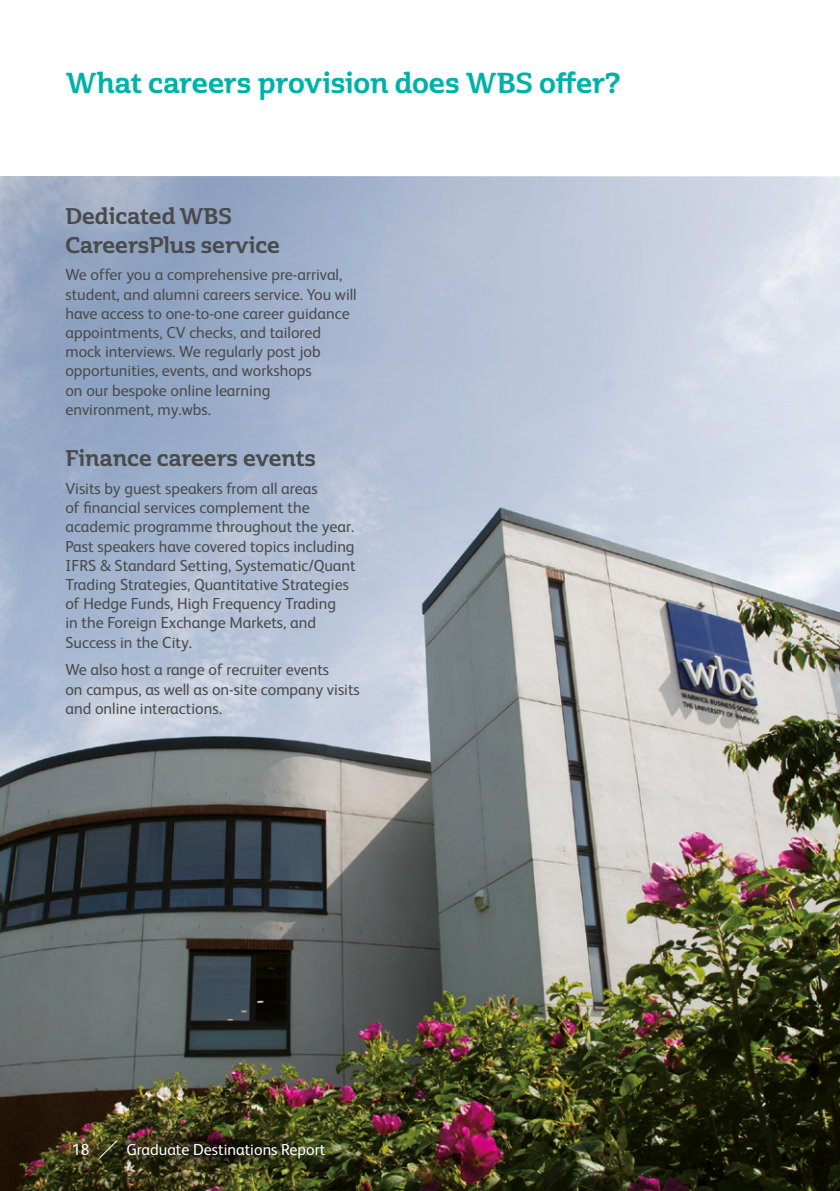
<style>
.page{position:relative;width:840px;height:1191px;background:#fff}
.page>*{position:absolute;margin:0;border:0;box-sizing:border-box;transform-origin:0 0}
.t1{font:28px "Cabrito Semi Nor Bol";letter-spacing:-.005em;color:#00b1aa}
.t2{font:22px/28.8px "Cabrito Semi Nor Bol";color:#4a4a49}
.t3{font:16px/19.2px "FS Albert";color:#4a4a49}
.t4{font:16px "FS Albert";color:#fff}
</style>
<div class="page">
<img style="left:0;top:176px;width:839px;height:1015px">
<img style="left:61px;top:1132px;width:277px;height:33px;border-radius:50%">
<svg style="left:98px;top:1139px;width:20px;height:20px"></svg>
<h1 class="t1" style="left:66px;top:66px;width:556px">What careers provision does WBS offer?</h1>
<h2 class="t2" style="left:65px;top:202px;width:216px">Dedicated WBS<br>CareersPlus service</h2>
<p class="t3" style="left:65px;top:264px;width:293px">We offer you a comprehensive pre-arrival, student, and alumni careers service. You will have access to one-to-one career guidance appointments, CV checks, and tailored mock interviews. We regularly post job opportunities, events, and workshops<br>on our bespoke online learning environment, my.wbs.</p>
<h2 class="t2" style="left:65px;top:444px;width:252px">Finance careers events</h2>
<p class="t3" style="left:65px;top:478px;width:291px">Visits by guest speakers from all areas<br>of financial services complement the academic programme throughout the year.<br>Past speakers have covered topics including IFRS &amp; Standard Setting, Systematic/Quant Trading Strategies, Quantitative Strategies of Hedge Funds, High Frequency Trading<br>in the Foreign Exchange Markets, and Success in the City.</p>
<p class="t3" style="left:65px;top:659px;width:296px">We also host a range of recruiter events<br>on campus, as well as on-site company visits and online interactions.</p>
<p class="t4" style="left:72px;top:1138px;width:19px">18</p>
<p class="t4" style="left:126px;top:1138px;width:200px">Graduate Destinations Report</p>
</div>
